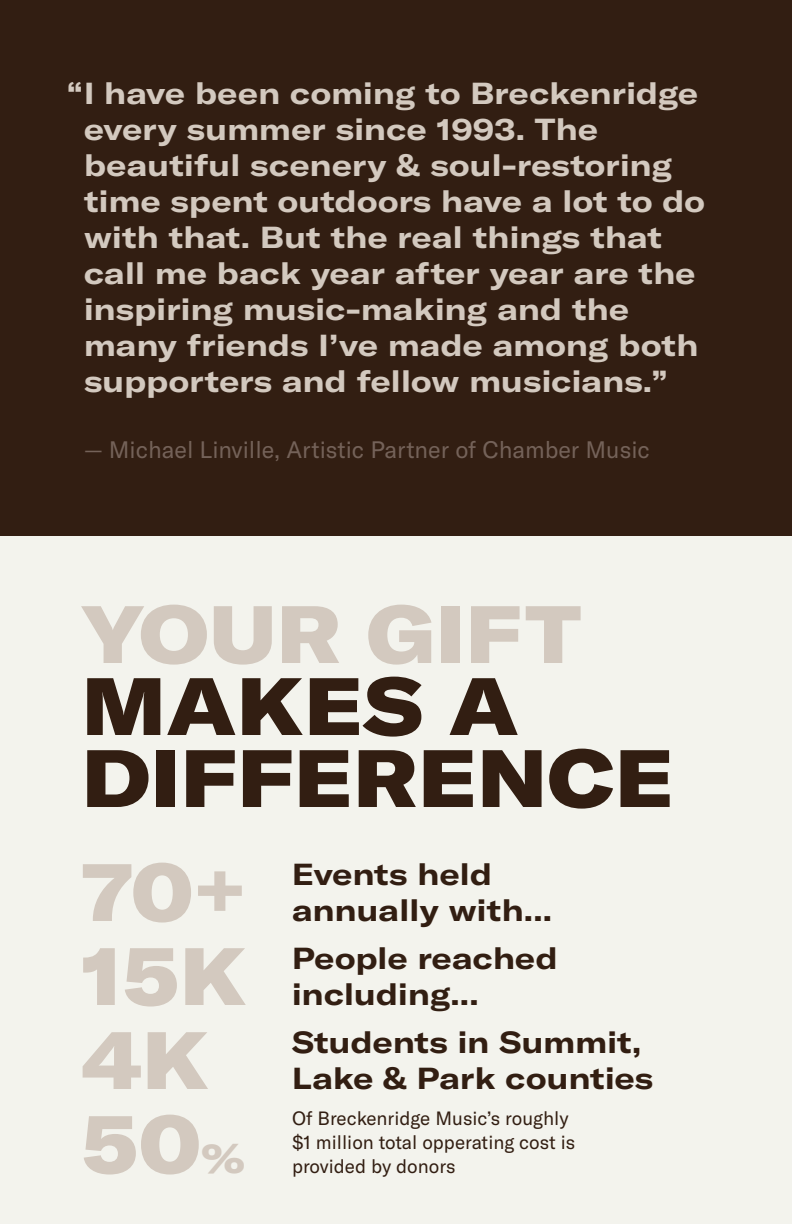
<style>
.page{position:relative;width:792px;height:1224px;background:#f3f3ed}
.page>*{position:absolute;margin:0;border:0;box-sizing:border-box;transform-origin:0 0}
._01_Page_Title{font:900 expanded 80px/72px "GT America";letter-spacing:.01em;color:#321e12}
._01_Page_Title-2{font:900 expanded 80px "GT America";letter-spacing:.01em;color:#d3c9bf}
.t1{font:700 expanded 30px/36px "GT America";letter-spacing:.01em;color:#d3c9bf}
.t2{font:700 expanded 30px/36px "GT America";letter-spacing:.01em;color:#321e12}
._03_Body_Large{font:23.6px "GT America";color:#746259}
._02_Body{font:19px/24px "GT America";color:#321e12}
.s1{color:#d3c9bf}
.s2{font-size:40px}
</style>
<div class="page">
<div style="left:0;top:0;width:792px;height:536px;background:#321e12"></div>
<p class="t1" style="left:67px;top:75px;width:633px">“I have been coming to Breckenridge</p>
<p class="t1" style="left:84px;top:111px;width:622px">every summer since 1993. The beautiful scenery &amp; soul-restoring time spent outdoors have a lot to do with that. But the real things that call me back year after year are the inspiring music-making and the many friends I’ve made among both supporters and fellow musicians.”</p>
<p class="_03_Body_Large" style="left:84px;top:436px;width:567px">— Michael Linville, Artistic Partner of Chamber Music</p>
<p class="_01_Page_Title" style="left:82px;top:597px;width:593px"><span class="s1">YOUR GIFT<br></span>MAKES A<br>DIFFERENCE</p>
<p class="_01_Page_Title-2" style="left:82px;top:841px;width:165px">70+</p>
<p class="_01_Page_Title-2" style="left:82px;top:925px;width:166px">15K</p>
<p class="_01_Page_Title-2" style="left:82px;top:1009px;width:129px">4K</p>
<p class="_01_Page_Title-2" style="left:82px;top:1093px;width:164px">50<span class="s2">%</span></p>
<p class="t2" style="left:292px;top:856px;width:262px">Events held annually with...</p>
<p class="t2" style="left:292px;top:940px;width:267px">People reached including...</p>
<p class="t2" style="left:292px;top:1024px;width:363px">Students in Summit,<br>Lake &amp; Park counties</p>
<p class="_02_Body" style="left:292px;top:1106px;width:285px">Of Breckenridge Music’s roughly $1 million total opperating cost is provided by donors</p>
</div>
